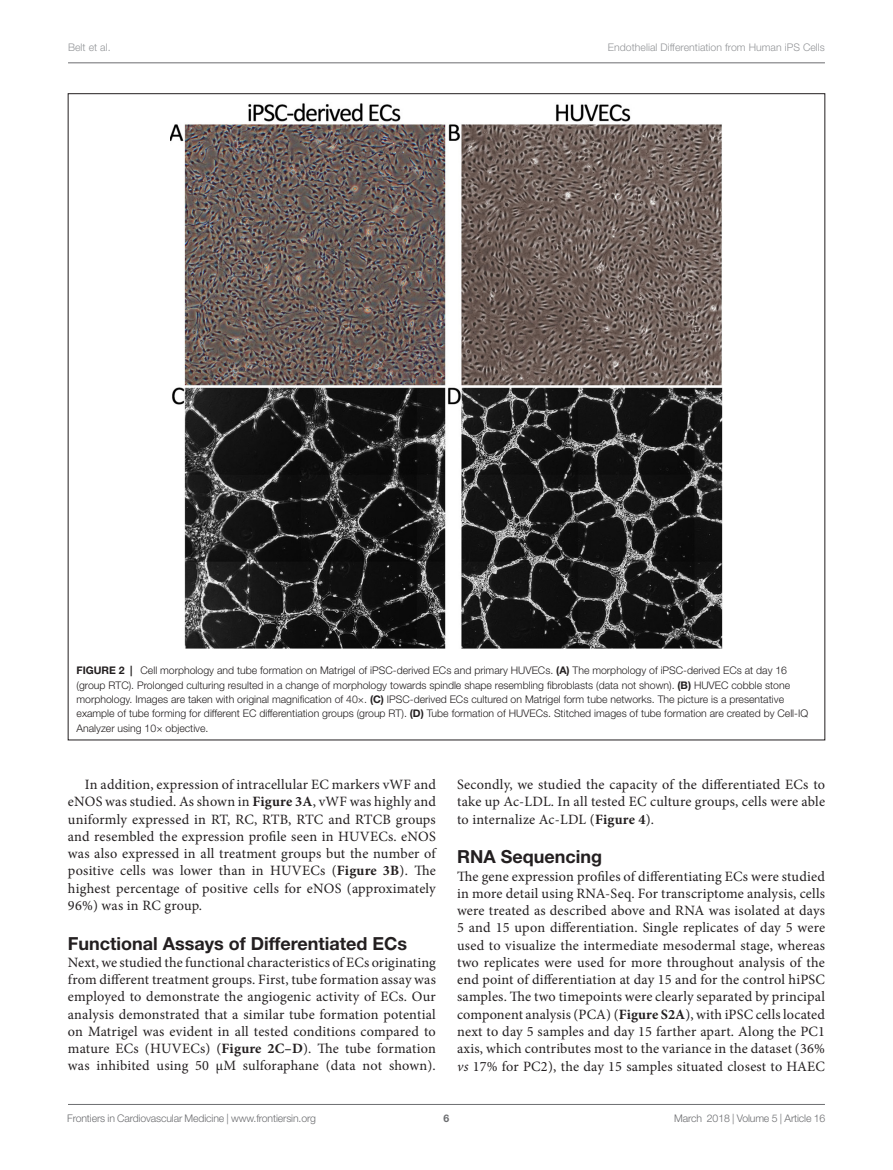
<style>
.page{position:relative;width:893px;height:1170px;background:#fff}
.page>*{position:absolute;margin:0;border:0;box-sizing:border-box;transform-origin:0 0}
.t1{font:700 18px "Helvetica Neue LT Std";color:#231f20}
.t2{font:14.25px/17.2px "Minion Pro";letter-spacing:.01em;color:#231f20;text-align:justify}
.t3{font:300 10.5px/14.2px "Helvetica Neue LT Std";color:#231f20}
.t4{font:300 10.5px "Helvetica Neue LT Std";letter-spacing:-.015em;color:#6c6d70}
.t5{font:300 10.5px "Helvetica Neue LT Std";letter-spacing:.005em;color:#939598}
.t6{font:700 10.5px "Helvetica Neue LT Std";color:#6c6d70}
.s1{font-weight:700}
.s2{font-style:italic}
</style>
<div class="page">
<hr style="left:68px;top:63px;width:757px;height:1px;background:#6c6d70">
<hr style="left:68px;top:1104px;width:757px;height:1px;background:#6c6d70">
<img style="left:170px;top:103px;width:553px;height:545px">
<p class="t5" style="left:68px;top:40px;width:44px">Belt et al.</p>
<p class="t5" style="left:608px;top:40px;width:219px">Endothelial Differentiation from Human iPS Cells</p>
<p class="t3" style="left:77px;top:663px;width:733px"><span class="s1">Figure 2 |</span> Cell morphology and tube formation on Matrigel of iPSC-derived ECs and primary HUVECs. <span class="s1">(A)</span> The morphology of iPSC-derived ECs at day 16 (group RTC). Prolonged culturing resulted in a change of morphology towards spindle shape resembling fibroblasts (data not shown). <span class="s1">(B)</span> HUVEC cobble stone morphology. Images are taken with original magnification of 40×. <span class="s1">(C)</span> IPSC-derived ECs cultured on Matrigel form tube networks. The picture is a presentative example of tube forming for different EC differentiation groups (group RT). <span class="s1">(D)</span> Tube formation of HUVECs. Stitched images of tube formation are created by Cell-IQ Analyzer using 10× objective.</p>
<p class="t2" style="left:68px;top:775px;width:369px;text-indent:17px">In addition, expression of intracellular EC markers vWF and eNOS was studied. As shown in <span class="s1">Figure 3A</span>, vWF was highly and uniformly expressed in RT, RC, RTB, RTC and RTCB groups and resembled the expression profile seen in HUVECs. eNOS was also expressed in all treatment groups but the number of positive cells was lower than in HUVECs (<span class="s1">Figure 3B</span>). The highest percentage of positive cells for eNOS (approximately 96%) was in RC group.</p>
<p class="t1" style="left:68px;top:931px;width:341px">Functional Assays of Differentiated ECs</p>
<p class="t2" style="left:68px;top:953px;width:369px">Next, we studied the functional characteristics of ECs originating from different treatment groups. First, tube formation assay was employed to demonstrate the angiogenic activity of ECs. Our analysis demonstrated that a similar tube formation potential on Matrigel was evident in all tested conditions compared to mature ECs (HUVECs) (<span class="s1">Figure 2C–D</span>). The tube formation was inhibited using 50 µM sulforaphane (data not shown).</p>
<p class="t2" style="left:457px;top:775px;width:369px">Secondly, we studied the capacity of the differentiated ECs to take up Ac-LDL. In all tested EC culture groups, cells were able to internalize Ac-LDL (<span class="s1">Figure 4</span>).</p>
<p class="t1" style="left:457px;top:845px;width:14px">RNA</p>
<p class="t1" style="left:501px;top:845px;width:103px">Sequencing</p>
<p class="t2" style="left:457px;top:867px;width:369px">The gene expression profiles of differentiating ECs were studied in more detail using RNA-Seq. For transcriptome analysis, cells were treated as described above and RNA was isolated at days 5 and 15 upon differentiation. Single replicates of day 5 were used to visualize the intermediate mesodermal stage, whereas two replicates were used for more throughout analysis of the end point of differentiation at day 15 and for the control hiPSC samples. The two timepoints were clearly separated by principal component analysis (PCA) (<span class="s1">Figure S2A</span>), with iPSC cells located next to day 5 samples and day 15 farther apart. Along the PC1 axis, which contributes most to the variance in the dataset (36% <span class="s2">vs</span> 17% for PC2), the day 15 samples situated closest to HAEC</p>
<p class="t4" style="left:67px;top:1111px;width:250px">Frontiers in Cardiovascular Medicine | www.frontiersin.org</p>
<p class="t6" style="left:444px;top:1111px;width:7px">6</p>
<p class="t4" style="left:674px;top:1111px;width:153px">March 2018 | Volume 5 | Article 16</p>
</div>
